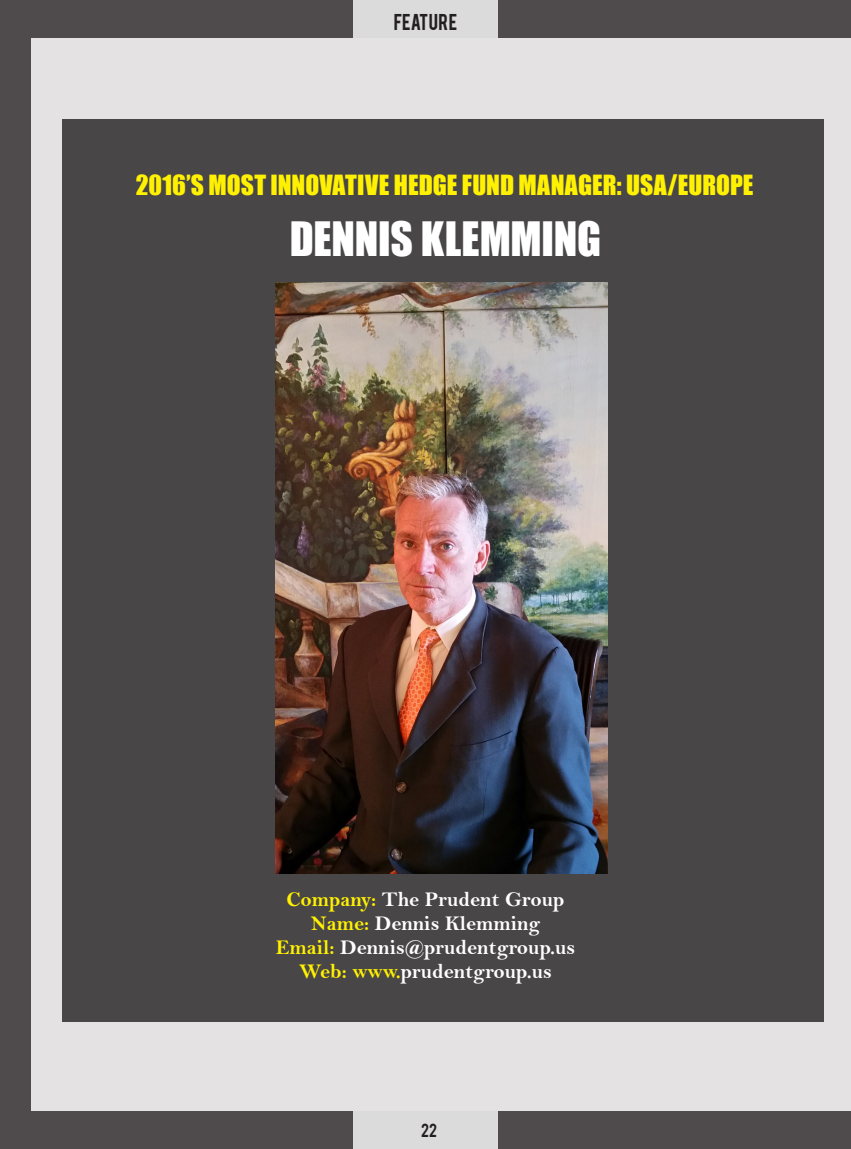
<style>
.page{position:relative;width:851px;height:1149px;background:#fff}
.page>*{position:absolute;margin:0;border:0;box-sizing:border-box;transform-origin:0 0}
.t1{font:43.5px "Impact";letter-spacing:-.005em;color:#fff}
.t2{font:25.5px "Impact";letter-spacing:.005em;color:#fff101}
.t3{font:21px "Bell MT Bold";color:#fff}
.t4{font:18px "Bebas";letter-spacing:.01em;color:#231f20}
.t5{font:15px "Bebas";color:#231f20}
.s1{color:#fff101}
</style>
<div class="page">
<div style="left:0;top:0;width:850px;height:1148px;background:#4f4b4c"></div>
<div style="left:353px;top:0;width:144px;height:1148px;background:#dbdbdb"></div>
<hr style="left:850px;top:0;width:1px;height:1148px;background:#231f20">
<div style="left:32px;top:38px;width:818px;height:1072px;background:#e4e2e3"></div>
<hr style="left:850px;top:38px;width:1px;height:1072px;background:#e4e2e3">
<div style="left:62px;top:119px;width:761px;height:901px;background:#494647"></div>
<img style="left:275px;top:282px;width:332px;height:591px">
<p class="t4" style="left:393px;top:9px;width:65px">FEATURE</p>
<p class="t2" style="left:136px;top:165px;width:619px">2016’S MOST INNOVATIVE HEDGE FUND MANAGER: USA/EUROPE</p>
<p class="t1" style="left:289px;top:205px;width:313px">DENNIS KLEMMING</p>
<p class="t3" style="left:286px;top:886px;width:279px"><span class="s1">Company:</span> The Prudent Group</p>
<p class="t3" style="left:311px;top:910px;width:231px"><span class="s1">Name:</span> Dennis Klemming</p>
<p class="t3" style="left:276px;top:934px;width:301px"><span class="s1">Email:</span> Dennis@prudentgroup.us</p>
<p class="t3" style="left:299px;top:958px;width:254px"><span class="s1">Web: www.</span>prudentgroup.us</p>
<p class="t5" style="left:421px;top:1119px;width:17px">22</p>
</div>
